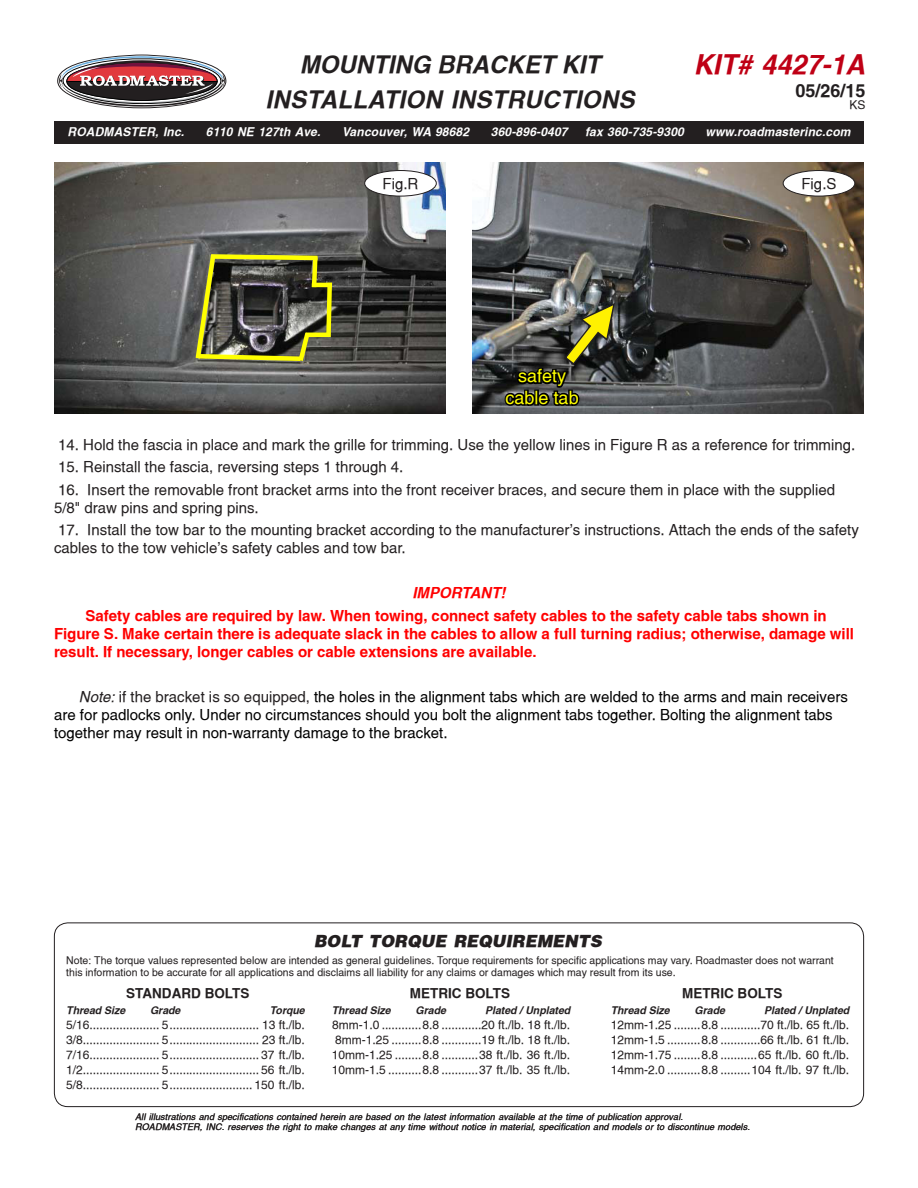
<style>
.page{position:relative;width:918px;height:1188px;background:#fff}
.page>*{position:absolute;margin:0;border:0;box-sizing:border-box;transform-origin:0 0}
.t1{font:italic 700 27px "Switzerland";color:#bf0015}
.t2{font:italic 700 24px/34.3px "Switzerland";letter-spacing:.015em;color:#231f20;text-align:center}
.t3{font:18px/21.6px "Switzerland";color:#ff0;text-align:center}
.t4{font:700 18px "Switzerland";color:#231f20}
.Helv_10pt{font:italic 900 16.5px "Switzerland";color:#231f20}
.Helv_10pt-2{font:15px/18px "Switzerland";color:#231f20}
.t5{font:15px/18px "Switzerland";color:#000}
.t6{font:700 15px/18px "Switzerland";color:#f00}
.t7{font:italic 700 15px "Switzerland";color:#f00}
.Helv_10pt-3{font:700 13.5px "Switzerland";color:#231f20}
.Helv_10pt-4{font:12px/15px "Switzerland";color:#231f20}
.t8{font:italic 700 12px "Switzerland";letter-spacing:.015em;color:#fff}
.Helv_10pt-5{font:10.5px/12px "Switzerland";color:#231f20}
.Helv_10pt-6{font:italic 700 10.5px "Switzerland";color:#231f20}
.Helv_10pt-7{font:italic 9px/10.5px "Switzerland";letter-spacing:.015em;color:#231f20}
.s1{font-style:italic;color:#231f20}
.s2{color:#231f20}
</style>
<div class="page">
<div style="left:54px;top:121px;width:810px;height:23px;background:#231f20"></div>
<svg style="left:57px;top:55px;width:170px;height:54px"></svg>
<div style="left:54px;top:922px;width:810px;height:185px;border:1px solid #231f20;border-radius:14px"></div>
<img style="left:54px;top:162px;width:392px;height:252px">
<div style="left:365px;top:171px;width:71px;height:25px;background:#fff;border-radius:50%"></div>
<div style="left:364px;top:170px;width:72px;height:26px;border:1px solid #231f20;border-radius:50%"></div>
<img style="left:472px;top:162px;width:392px;height:252px">
<div style="left:783px;top:171px;width:72px;height:25px;background:#fff;border-radius:50%"></div>
<div style="left:783px;top:170px;width:72px;height:26px;border:1px solid #231f20;border-radius:50%"></div>
<svg style="left:503px;top:291px;width:127px;height:117px;background:#545548"></svg>
<svg style="left:193px;top:250px;width:141px;height:116px;background:#636243"></svg>
<hr style="left:312px;top:283px;width:20px;height:4px;background:#ff0">
<p class="t2" style="left:266px;top:47px;width:370px">MOUNTING BRACKET KIT<br>INSTALLATION INSTRUCTIONS</p>
<h1 class="t1" style="left:693px;top:49px;width:173px">KIT# 4427-1A</h1>
<h3 class="t4" style="left:795px;top:79px;width:72px">05/26/15</h3>
<p class="Helv_10pt-4" style="left:849px;top:97px;width:18px">KS</p>
<p class="t8" style="left:68px;top:125px;width:118px">ROADMASTER, Inc.</p>
<p class="t8" style="left:206px;top:125px;width:116px">6110 NE 127th Ave.</p>
<p class="t8" style="left:342px;top:125px;width:129px">Vancouver, WA 98682</p>
<p class="t8" style="left:491px;top:125px;width:78px">360-896-0407</p>
<p class="t8" style="left:585px;top:125px;width:100px">fax 360-735-9300</p>
<p class="t8" style="left:706px;top:125px;width:146px">www.roadmasterinc.com</p>
<p class="Helv_10pt-2" style="left:383px;top:174px;width:37px">Fig.R</p>
<p class="t3" style="left:506px;top:365px;width:75px">safety cable tab</p>
<p class="Helv_10pt-2" style="left:801px;top:174px;width:37px">Fig.S</p>
<p class="Helv_10pt-2" style="left:58px;top:435px;width:799px">14. Hold the fascia in place and mark the grille for trimming. Use the yellow lines in Figure R as a reference for trimming.</p>
<p class="Helv_10pt-2" style="left:58px;top:458px;width:347px">15. Reinstall the fascia, reversing steps 1 through 4.</p>
<p class="Helv_10pt-2" style="left:54px;top:480px;width:783px">16. Insert the removable front bracket arms into the front receiver braces, and secure them in place with the supplied<br>5/8" draw pins and spring pins.</p>
<p class="Helv_10pt-2" style="left:54px;top:521px;width:806px">17. Install the tow bar to the mounting bracket according to the manufacturer's instructions. Attach the ends of the safety cables to the tow vehicle's safety cables and tow bar.</p>
<p class="t7" style="left:412px;top:584px;width:95px">IMPORTANT!</p>
<p class="t6" style="left:54px;top:606px;width:802px;text-indent:32px">Safety cables are required by law. When towing, connect safety cables to the safety cable tabs shown in<br>Figure S. Make certain there is adequate slack in the cables to allow a full turning radius; otherwise, damage will result. If necessary, longer cables or cable extensions are available.</p>
<p class="t5" style="left:54px;top:687px;width:795px;text-indent:25px"><span class="s1">Note:</span> <span class="s2">if the bracket is so equipped,</span> the holes in the alignment tabs which are welded to the arms and main receivers are for padlocks only. Under no circumstances should you bolt the alignment tabs together. Bolting the alignment tabs together may result in non-warranty damage to the bracket.</p>
<p class="Helv_10pt" style="left:314px;top:931px;width:289px">BOLT TORQUE REQUIREMENTS</p>
<p class="Helv_10pt-5" style="left:66px;top:954px;width:769px">Note: The torque values represented below are intended as general guidelines. Torque requirements for specific applications may vary. Roadmaster does not warrant this information to be accurate for all applications and disclaims all liability for any claims or damages which may result from its use.</p>
<p class="Helv_10pt-3" style="left:126px;top:985px;width:125px">STANDARD BOLTS</p>
<p class="Helv_10pt-6" style="left:66px;top:1004px;width:60px">Thread Size</p>
<p class="Helv_10pt-6" style="left:150px;top:1004px;width:32px">Grade</p>
<p class="Helv_10pt-6" style="left:270px;top:1004px;width:36px">Torque</p>
<p class="Helv_10pt-4" style="left:66px;top:1017px;width:240px">5/16..................... 5........................... 13 ft./lb.<br>3/8....................... 5........................... 23 ft./lb.</p>
<p class="Helv_10pt-4" style="left:66px;top:1047px;width:240px">7/16..................... 5........................... 37 ft./lb.</p>
<p class="Helv_10pt-4" style="left:66px;top:1062px;width:240px">1/2....................... 5........................... 56 ft./lb.</p>
<p class="Helv_10pt-4" style="left:66px;top:1077px;width:240px">5/8....................... 5......................... 150 ft./lb.</p>
<p class="Helv_10pt-3" style="left:410px;top:985px;width:102px">METRIC BOLTS</p>
<p class="Helv_10pt-6" style="left:332px;top:1004px;width:60px">Thread Size</p>
<p class="Helv_10pt-6" style="left:416px;top:1004px;width:32px">Grade</p>
<p class="Helv_10pt-6" style="left:485px;top:1004px;width:87px">Plated / Unplated</p>
<p class="Helv_10pt-4" style="left:332px;top:1017px;width:240px">8mm-1.0 ............8.8 ............20 ft./lb. 18 ft./lb.<br>8mm-1.25 .........8.8 ............19 ft./lb. 18 ft./lb.</p>
<p class="Helv_10pt-4" style="left:332px;top:1047px;width:240px">10mm-1.25 ........8.8 ...........38 ft./lb. 36 ft./lb.</p>
<p class="Helv_10pt-4" style="left:332px;top:1062px;width:240px">10mm-1.5 ..........8.8 ...........37 ft./lb. 35 ft./lb.</p>
<p class="Helv_10pt-3" style="left:682px;top:985px;width:102px">METRIC BOLTS</p>
<p class="Helv_10pt-6" style="left:611px;top:1004px;width:60px">Thread Size</p>
<p class="Helv_10pt-6" style="left:695px;top:1004px;width:32px">Grade</p>
<p class="Helv_10pt-6" style="left:764px;top:1004px;width:87px">Plated / Unplated</p>
<p class="Helv_10pt-4" style="left:611px;top:1017px;width:240px">12mm-1.25 ........8.8 ............70 ft./lb. 65 ft./lb.<br>12mm-1.5 ..........8.8 ............66 ft./lb. 61 ft./lb.</p>
<p class="Helv_10pt-4" style="left:611px;top:1047px;width:240px">12mm-1.75 ........8.8 ...........65 ft./lb. 60 ft./lb.</p>
<p class="Helv_10pt-4" style="left:611px;top:1062px;width:240px">14mm-2.0 ..........8.8 .........104 ft./lb. 97 ft./lb.</p>
<p class="Helv_10pt-7" style="left:135px;top:1111px;width:616px">All illustrations and specifications contained herein are based on the latest information available at the time of publication approval.<br>ROADMASTER, INC. reserves the right to make changes at any time without notice in material, specification and models or to discontinue models.</p>
</div>
